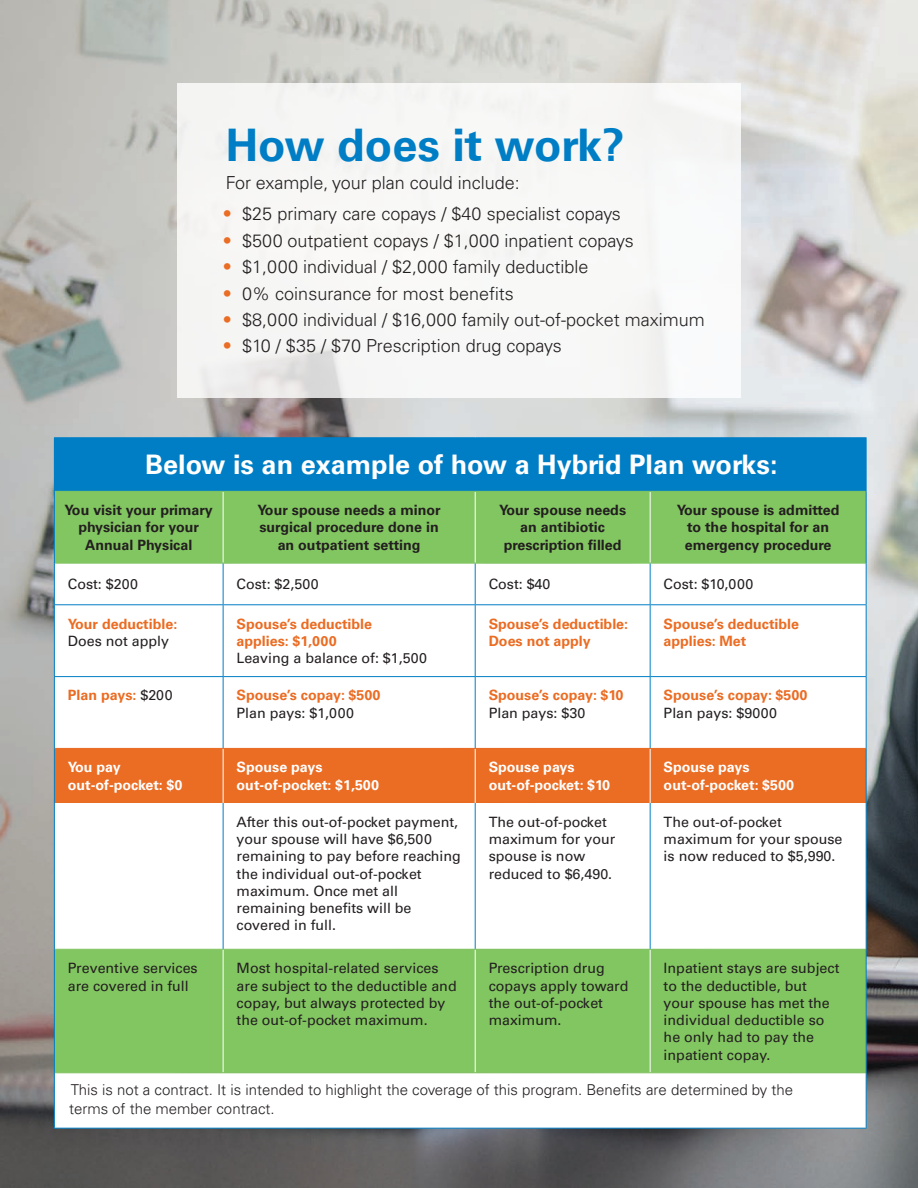
<style>
.page{position:relative;width:918px;height:1188px;background:#fff}
.page>*{position:absolute;margin:0;border:0;box-sizing:border-box;transform-origin:0 0}
.t1{font:700 45px "Univers LT Pro 65";color:#007ec5}
.TH3{font:700 27px "Univers LT Pro 65";color:#fff}
.t2{font:300 18px "Univers LT Pro 45";color:#231f20}
.t3{font:300 15px/19.5px "Univers LT Pro 45";color:#231f20}
.TB{font:14.25px/17.2px "Univers LT Pro 55 Roman";color:#231f20}
.TB-2{font:700 14.25px/17.2px "Univers LT Pro 65";color:#eb6c23}
.TB-3{font:700 14.25px/17.2px "Univers LT Pro 65";color:#231f20;text-align:center}
.TB-4{font:700 14.25px/17.2px "Univers LT Pro 65";color:#fff}
.s1{font-family:"Univers LT Pro 65";font-weight:700;color:#eb6c23}
.s2{font-family:"Univers LT Pro 55 Roman";font-weight:400;color:#231f20}
</style>
<div class="page">
<img style="left:0;top:0;width:918px;height:1188px">
<div style="left:54px;top:438px;width:812px;height:53px;background:#007ec5"></div>
<div style="left:55px;top:492px;width:811px;height:71px;background:#82c661"></div>
<svg style="left:55px;top:564px;width:811px;height:564px"></svg>
<div style="left:55px;top:749px;width:811px;height:54px;background:#eb6c23"></div>
<hr style="left:223px;top:492px;width:1px;height:71px;background:#fff">
<hr style="left:650px;top:492px;width:1px;height:71px;background:#fff">
<hr style="left:475px;top:492px;width:1px;height:71px;background:#fff">
<hr style="left:223px;top:749px;width:1px;height:54px;background:#fff">
<hr style="left:475px;top:749px;width:1px;height:54px;background:#fff">
<hr style="left:650px;top:749px;width:1px;height:54px;background:#fff">
<hr style="left:223px;top:950px;width:1px;height:122px;background:#fff">
<hr style="left:650px;top:950px;width:1px;height:122px;background:#fff">
<hr style="left:475px;top:950px;width:1px;height:122px;background:#fff">
<hr style="left:55px;top:491px;width:168px;height:1px;background:#82c661">
<hr style="left:55px;top:563px;width:168px;height:1px;background:#82c661">
<hr style="left:223px;top:491px;width:252px;height:1px;background:#82c661">
<hr style="left:223px;top:563px;width:252px;height:1px;background:#82c661">
<hr style="left:475px;top:491px;width:175px;height:1px;background:#82c661">
<hr style="left:475px;top:563px;width:175px;height:1px;background:#82c661">
<hr style="left:650px;top:491px;width:216px;height:1px;background:#82c661">
<hr style="left:650px;top:563px;width:216px;height:1px;background:#82c661">
<hr style="left:55px;top:949px;width:168px;height:1px;background:#82c661">
<hr style="left:223px;top:949px;width:252px;height:1px;background:#82c661">
<hr style="left:475px;top:949px;width:175px;height:1px;background:#82c661">
<hr style="left:650px;top:949px;width:216px;height:1px;background:#82c661">
<hr style="left:54px;top:437px;width:169px;height:1px;background:#007ec5">
<hr style="left:223px;top:437px;width:252px;height:1px;background:#007ec5">
<hr style="left:475px;top:437px;width:175px;height:1px;background:#007ec5">
<hr style="left:650px;top:437px;width:217px;height:1px;background:#007ec5">
<hr style="left:223px;top:564px;width:1px;height:40px;background:#007ec5">
<hr style="left:475px;top:564px;width:1px;height:40px;background:#007ec5">
<hr style="left:650px;top:564px;width:1px;height:40px;background:#007ec5">
<hr style="left:54px;top:604px;width:169px;height:1px;background:#007ec5">
<hr style="left:223px;top:605px;width:1px;height:71px;background:#007ec5">
<hr style="left:223px;top:604px;width:252px;height:1px;background:#007ec5">
<hr style="left:475px;top:605px;width:1px;height:71px;background:#007ec5">
<hr style="left:475px;top:604px;width:175px;height:1px;background:#007ec5">
<hr style="left:650px;top:605px;width:1px;height:71px;background:#007ec5">
<hr style="left:650px;top:604px;width:217px;height:1px;background:#007ec5">
<hr style="left:54px;top:676px;width:169px;height:1px;background:#007ec5">
<hr style="left:223px;top:677px;width:1px;height:71px;background:#007ec5">
<hr style="left:223px;top:676px;width:252px;height:1px;background:#007ec5">
<hr style="left:475px;top:677px;width:1px;height:71px;background:#007ec5">
<hr style="left:475px;top:676px;width:175px;height:1px;background:#007ec5">
<hr style="left:650px;top:677px;width:1px;height:71px;background:#007ec5">
<hr style="left:650px;top:676px;width:217px;height:1px;background:#007ec5">
<hr style="left:223px;top:803px;width:1px;height:146px;background:#007ec5">
<hr style="left:475px;top:803px;width:1px;height:146px;background:#007ec5">
<hr style="left:650px;top:803px;width:1px;height:146px;background:#007ec5">
<hr style="left:55px;top:748px;width:168px;height:1px;background:#eb6c23">
<hr style="left:223px;top:748px;width:252px;height:1px;background:#eb6c23">
<hr style="left:475px;top:748px;width:175px;height:1px;background:#eb6c23">
<hr style="left:650px;top:748px;width:216px;height:1px;background:#eb6c23">
<hr style="left:55px;top:1072px;width:168px;height:1px;background:#82c661">
<hr style="left:223px;top:1072px;width:252px;height:1px;background:#82c661">
<hr style="left:475px;top:1072px;width:175px;height:1px;background:#82c661">
<hr style="left:650px;top:1072px;width:216px;height:1px;background:#82c661">
<hr style="left:866px;top:438px;width:1px;height:53px;background:#007ec5">
<hr style="left:54px;top:491px;width:1px;height:72px;background:#007ec5">
<hr style="left:866px;top:491px;width:1px;height:72px;background:#007ec5">
<hr style="left:54px;top:563px;width:1px;height:41px;background:#007ec5">
<hr style="left:866px;top:563px;width:1px;height:41px;background:#007ec5">
<hr style="left:54px;top:605px;width:1px;height:71px;background:#007ec5">
<hr style="left:866px;top:605px;width:1px;height:71px;background:#007ec5">
<hr style="left:54px;top:677px;width:1px;height:71px;background:#007ec5">
<hr style="left:866px;top:677px;width:1px;height:71px;background:#007ec5">
<hr style="left:54px;top:748px;width:1px;height:55px;background:#007ec5">
<hr style="left:866px;top:748px;width:1px;height:55px;background:#007ec5">
<hr style="left:54px;top:803px;width:1px;height:146px;background:#007ec5">
<hr style="left:866px;top:803px;width:1px;height:146px;background:#007ec5">
<hr style="left:54px;top:949px;width:1px;height:124px;background:#007ec5">
<hr style="left:866px;top:949px;width:1px;height:124px;background:#007ec5">
<hr style="left:54px;top:1073px;width:1px;height:55px;background:#007ec5">
<hr style="left:866px;top:1073px;width:1px;height:55px;background:#007ec5">
<hr style="left:54px;top:1128px;width:169px;height:1px;background:#007ec5">
<hr style="left:223px;top:1128px;width:252px;height:1px;background:#007ec5">
<hr style="left:475px;top:1128px;width:175px;height:1px;background:#007ec5">
<hr style="left:650px;top:1128px;width:217px;height:1px;background:#007ec5">
<div style="left:177px;top:83px;width:564px;height:314px;background:#f7f7f6"></div>
<h2 class="t1" style="left:226px;top:113px;width:400px">How does it work?</h2>
<p class="t2" style="left:226px;top:170px;width:295px">For example, your plan could include:</p>
<p class="t2" style="left:224px;top:202px;width:398px"><span class="s1">•</span> $25 primary care copays / $40 specialist copays</p>
<p class="t2" style="left:224px;top:229px;width:411px"><span class="s1">•</span> $500 outpatient copays / $1,000 inpatient copays</p>
<p class="t2" style="left:224px;top:255px;width:366px"><span class="s1">•</span> $1,000 individual / $2,000 family deductible</p>
<p class="t2" style="left:224px;top:281px;width:291px"><span class="s1">•</span> 0% coinsurance for most benefits</p>
<p class="t2" style="left:224px;top:308px;width:482px"><span class="s1">•</span> $8,000 individual / $16,000 family out-of-pocket maximum</p>
<p class="t2" style="left:224px;top:334px;width:339px"><span class="s1">•</span> $10 / $35 / $70 Prescription drug copays</p>
<p class="TH3" style="left:145px;top:446px;width:634px">Below is an example of how a Hybrid Plan works:</p>
<p class="TB-3" style="left:65px;top:501px;width:150px">You visit your primary physician for your<br>Annual Physical</p>
<p class="TB-3" style="left:258px;top:501px;width:185px">Your spouse needs a minor surgical procedure done in an outpatient setting</p>
<p class="TB-3" style="left:499px;top:501px;width:128px">Your spouse needs an antibiotic prescription filled</p>
<p class="TB-3" style="left:677px;top:501px;width:164px">Your spouse is admitted to the hospital for an emergency procedure</p>
<p class="TB" style="left:68px;top:575px;width:72px">Cost: $200</p>
<p class="TB" style="left:237px;top:575px;width:84px">Cost: $2,500</p>
<p class="TB" style="left:489px;top:575px;width:63px">Cost: $40</p>
<p class="TB" style="left:664px;top:575px;width:91px">Cost: $10,000</p>
<p class="TB-2" style="left:68px;top:614px;width:111px">Your deductible:<br><span class="s2">Does not apply</span></p>
<p class="TB-2" style="left:237px;top:614px;width:192px">Spouse’s deductible applies: $1,000<br><span class="s2">Leaving a balance of: $1,500</span></p>
<p class="TB-2" style="left:489px;top:614px;width:141px">Spouse’s deductible:<br>Does not apply</p>
<p class="TB-2" style="left:664px;top:614px;width:137px">Spouse’s deductible applies: Met</p>
<p class="TB-2" style="left:68px;top:686px;width:106px">Plan pays: <span class="s2">$200</span></p>
<p class="TB-2" style="left:237px;top:686px;width:145px">Spouse’s copay: $500<br><span class="s2">Plan pays: $1,000</span></p>
<p class="TB-2" style="left:489px;top:686px;width:136px">Spouse’s copay: $10</p>
<p class="TB-2" style="left:664px;top:686px;width:145px">Spouse’s copay: $500</p>
<p class="TB" style="left:664px;top:703px;width:115px">Plan pays: $9000</p>
<p class="TB" style="left:489px;top:703px;width:98px">Plan pays: $30</p>
<p class="TB-4" style="left:68px;top:758px;width:116px">You pay out-of-pocket: $0</p>
<p class="TB-4" style="left:237px;top:758px;width:144px">Spouse pays out-of-pocket: $1,500</p>
<p class="TB-4" style="left:489px;top:758px;width:123px">Spouse pays out-of-pocket: $10</p>
<p class="TB-4" style="left:664px;top:758px;width:132px">Spouse pays out-of-pocket: $500</p>
<p class="TB" style="left:237px;top:813px;width:226px">After this out-of-pocket payment, your spouse will have $6,500 remaining to pay before reaching the individual out-of-pocket maximum. Once met all remaining benefits will be covered in full.</p>
<p class="TB" style="left:489px;top:813px;width:128px">The out-of-pocket maximum for your spouse is now reduced to $6,490.</p>
<p class="TB" style="left:664px;top:813px;width:180px">The out-of-pocket maximum for your spouse is now reduced to $5,990.</p>
<p class="TB" style="left:68px;top:959px;width:131px">Preventive services are covered in full</p>
<p class="TB" style="left:237px;top:959px;width:222px">Most hospital-related services are subject to the deductible and copay, but always protected by the out-of-pocket maximum.</p>
<p class="TB" style="left:489px;top:959px;width:141px">Prescription drug copays apply toward the out-of-pocket maximum.</p>
<p class="TB" style="left:664px;top:959px;width:177px">Inpatient stays are subject to the deductible, but your spouse has met the individual deductible so he only had to pay the inpatient copay.</p>
<p class="t3" style="left:69px;top:1079px;width:726px">This is not a contract. It is intended to highlight the coverage of this program. Benefits are determined by the terms of the member contract.</p>
</div>
